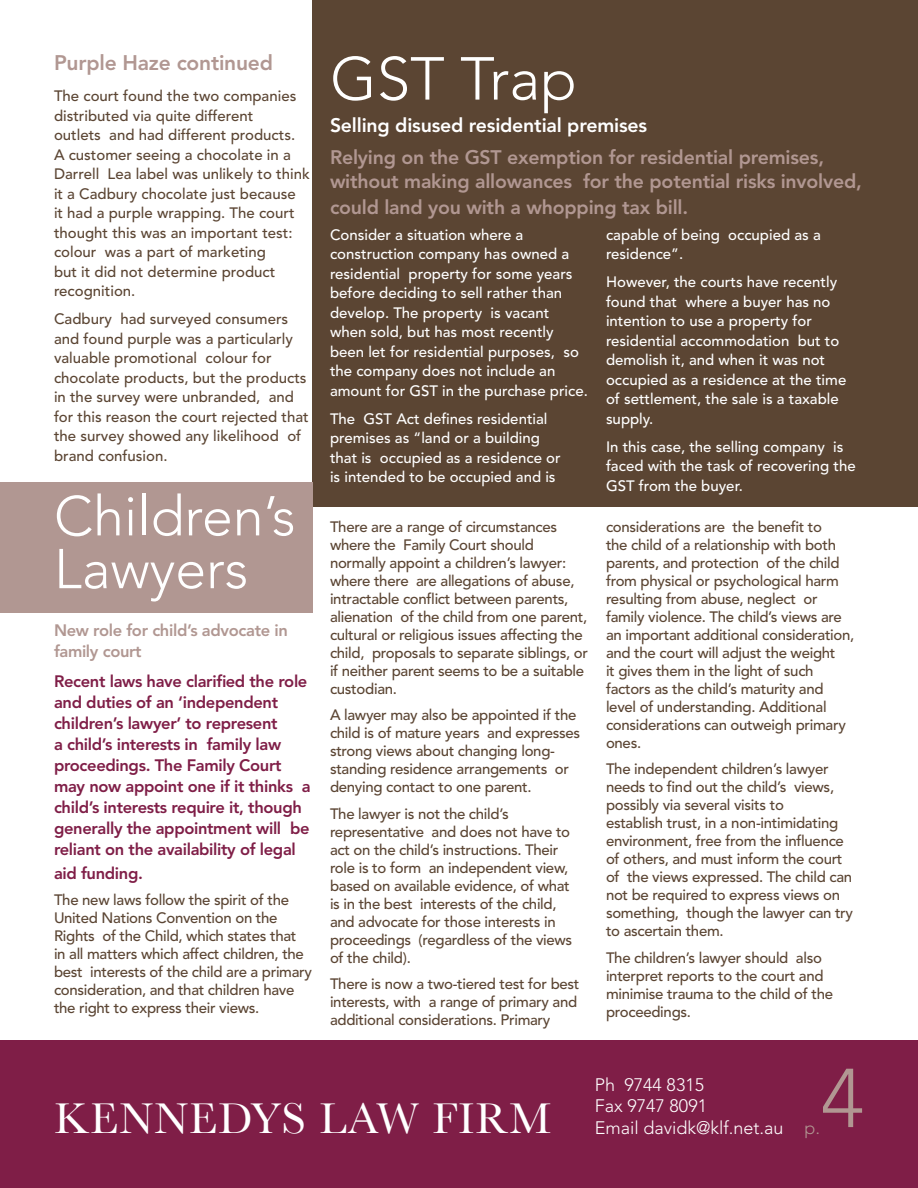
<style>
.page{position:relative;width:918px;height:1188px;background:#fff}
.page>*{position:absolute;margin:0;border:0;box-sizing:border-box;transform-origin:0 0}
.t1{font:300 82.5px "Avenir";color:#b19792}
.t2{font:300 60px "Avenir";color:#fff}
.t3{font:300 55.5px/52.8px "Avenir";color:#fff}
.t4{font:45px "Baskerville";letter-spacing:.025em;color:#fff}
.subhaeding1{font:800 21px "Avenir";letter-spacing:-.01em;color:#b19792}
.subhead2{font:800 19.5px/24.8px "Avenir";letter-spacing:-.01em;color:#b19792}
.subhead2-2{font:800 19.5px "Avenir";letter-spacing:-.01em;color:#fff}
.t5{font:300 18px/21.6px "Avenir";color:#fff}
.subhead2-3{font:800 16.5px/21px "Avenir";letter-spacing:-.02em;color:#7f1e47}
.subhead2-4{font:800 16.5px/21px "Avenir";letter-spacing:-.02em;color:#b19792}
.subhead2-5{font:500 15px/18px "Avenir";letter-spacing:-.02em;color:#5b4533}
.t6{font:500 15px/19.5px "Avenir";color:#fff}
.subhead2-6{font:500 15px/19.5px "Avenir";color:#5b4533}
.s1{color:#b19792}
</style>
<div class="page">
<div style="left:0;top:1041px;width:918px;height:147px;background:#7f1e47"></div>
<div style="left:312px;top:0;width:606px;height:507px;background:#5b4533"></div>
<div style="left:0;top:482px;width:312px;height:130px;background:#b19792"></div>
<p class="subhaeding1" style="left:54px;top:50px;width:221px">Purple Haze continued</p>
<p class="subhead2-6" style="left:54px;top:87px;width:257px">The court found the two companies distributed via quite different<br>outlets and had different products.<br>A customer seeing a chocolate in a<br>Darrell Lea label was unlikely to think it a Cadbury chocolate just because<br>it had a purple wrapping. The court thought this was an important test: colour was a part of marketing<br>but it did not determine product recognition.</p>
<p class="subhead2-6" style="left:54px;top:310px;width:256px">Cadbury had surveyed consumers and found purple was a particularly valuable promotional colour for chocolate products, but the products in the survey were unbranded, and for this reason the court rejected that the survey showed any likelihood of brand confusion.</p>
<p class="t3" style="left:54px;top:490px;width:243px">Children’s<br>Lawyers</p>
<p class="subhead2-4" style="left:54px;top:620px;width:235px">New role for child’s advocate in family court</p>
<p class="subhead2-3" style="left:54px;top:670px;width:258px">Recent laws have clarified the role and duties of an ‘independent children’s lawyer’ to represent<br>a child’s interests in family law proceedings. The Family Court may now appoint one if it thinks a child’s interests require it, though generally the appointment will be reliant on the availability of legal</p>
<p class="subhead2-3" style="left:54px;top:862px;width:90px">aid funding.</p>
<p class="subhead2-5" style="left:54px;top:891px;width:260px">The new laws follow the spirit of the United Nations Convention on the Rights of the Child, which states that<br>in all matters which affect children, the best interests of the child are a primary consideration, and that children have the right to express their views.</p>
<p class="t2" style="left:330px;top:44px;width:248px">GST Trap</p>
<p class="subhead2-2" style="left:330px;top:113px;width:319px">Selling disused residential premises</p>
<p class="subhead2" style="left:330px;top:145px;width:533px">Relying on the GST exemption for residential premises, without making allowances for the potential risks involved, could land you with a whopping tax bill.</p>
<p class="t6" style="left:330px;top:225px;width:259px">Consider a situation where a construction company has owned a residential property for some years before deciding to sell rather than develop. The property is vacant when sold, but has most recently been let for residential purposes, so the company does not include an amount for GST in the purchase price.</p>
<p class="t6" style="left:330px;top:409px;width:232px">The GST Act defines residential premises as “land or a building that is occupied as a residence or is intended to be occupied and is</p>
<p class="subhead2-5" style="left:330px;top:518px;width:260px">There are a range of circumstances where the Family Court should normally appoint a children’s lawyer: where there are allegations of abuse, intractable conflict between parents, alienation of the child from one parent, cultural or religious issues affecting the child, proposals to separate siblings, or if neither parent seems to be a suitable custodian.</p>
<p class="subhead2-5" style="left:330px;top:706px;width:252px">A lawyer may also be appointed if the child is of mature years and expresses strong views about changing long&shy;standing residence arrangements or denying contact to one parent.</p>
<p class="subhead2-5" style="left:330px;top:805px;width:244px">The lawyer is not the child’s representative and does not have to act on the child’s instructions. Their role is to form an independent view, based on available evidence, of what is in the best interests of the child, and advocate for those interests in proceedings (regardless of the views of the child).</p>
<p class="subhead2-5" style="left:330px;top:975px;width:251px">There is now a two-tiered test for best interests, with a range of primary and additional considerations. Primary</p>
<p class="t6" style="left:606px;top:225px;width:216px">capable of being occupied as a residence”.</p>
<p class="t6" style="left:606px;top:273px;width:242px">However, the courts have recently found that where a buyer has no intention to use a property for residential accommodation but to demolish it, and when it was not occupied as a residence at the time of settlement, the sale is a taxable supply.</p>
<p class="t6" style="left:606px;top:437px;width:251px">In this case, the selling company is faced with the task of recovering the<br>GST from the buyer.</p>
<p class="subhead2-5" style="left:606px;top:518px;width:250px">considerations are the benefit to<br>the child of a relationship with both parents, and protection of the child from physical or psychological harm resulting from abuse, neglect or family violence. The child’s views are an important additional consideration, and the court will adjust the weight<br>it gives them in the light of such factors as the child’s maturity and level of understanding. Additional considerations can outweigh primary ones.</p>
<p class="subhead2-5" style="left:606px;top:760px;width:249px">The independent children’s lawyer needs to find out the child’s views, possibly via several visits to<br>establish trust, in a non-intimidating environment, free from the influence of others, and must inform the court of the views expressed. The child can not be required to express views on something, though the lawyer can try to ascertain them.</p>
<p class="subhead2-5" style="left:606px;top:949px;width:229px">The children’s lawyer should also interpret reports to the court and minimise trauma to the child of the proceedings.</p>
<h3 class="t4" style="left:54px;top:1092px;width:499px">KENNEDYS LAW FIRM</h3>
<p class="t1" style="left:821px;top:1050px;width:44px">4</p>
<p class="t5" style="left:595px;top:1074px;width:227px">Ph 9744 8315<br>Fax 9747 8091<br>Email davidk@klf.net.au <span class="s1">p.</span></p>
</div>
